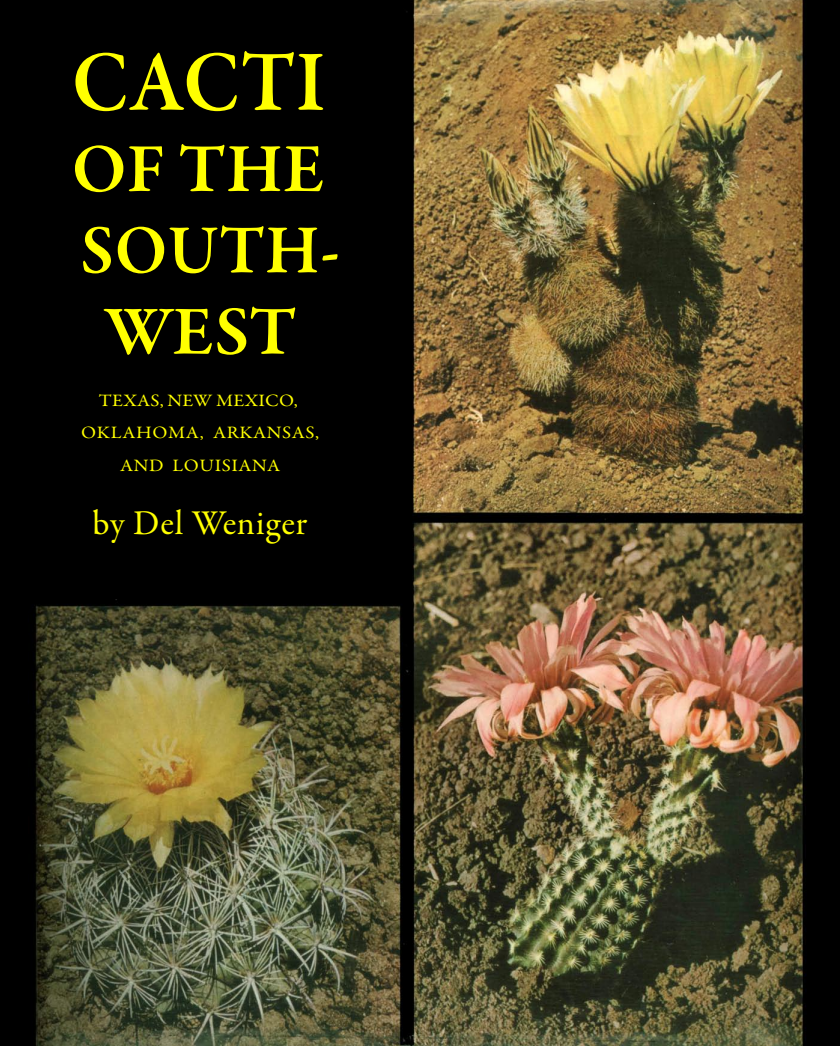
<style>
.page{position:relative;width:840px;height:1046px;background:#fff}
.page>*{position:absolute;margin:0;border:0;box-sizing:border-box;transform-origin:0 0}
.t1{font:600 87.5px "Garamond Premr Pro";letter-spacing:.005em;color:#ff0;scale:.92 1}
.t2{font:600 70px/81.2px "Garamond Premr Pro";color:#ff0;text-align:center}
.t3{font:35px "Garamond Premr Pro";letter-spacing:.02em;color:#ff0}
.t4{font:17.5px/32.5px "Garamond Premr Pro";letter-spacing:.03em;color:#ff0;text-align:center;scale:1.1 1}
</style>
<div class="page">
<img style="left:0;top:0;width:840px;height:1045px">
<h1 class="t1" style="left:72px;top:29px;width:277px">CACTI</h1>
<h2 class="t2" style="left:72px;top:130px;width:270px">OF THE<br>SOUTH-<br>WEST</h2>
<p class="t4" style="left:81px;top:384px;width:218px">TEXAS, NEW MEXICO,<br>OKLAHOMA, ARKANSAS,<br>AND LOUISIANA</p>
<h3 class="t3" style="left:93px;top:502px;width:216px">by Del Weniger</h3>
</div>
